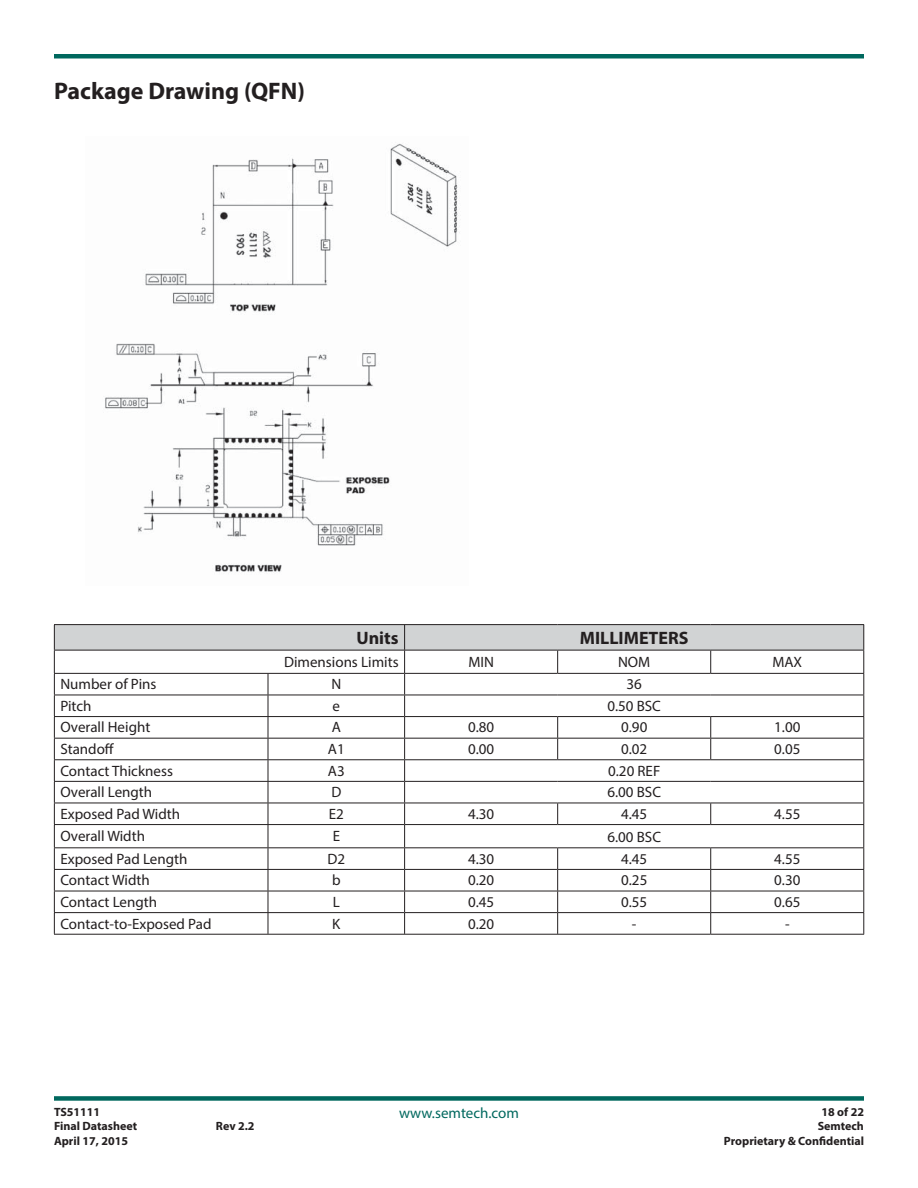
<style>
.page{position:relative;width:918px;height:1188px;background:#fff}
.page>*{position:absolute;margin:0;border:0;box-sizing:border-box;transform-origin:0 0}
.t1{font:700 24px "Myriad Pro";color:#231f20}
.t2{font:700 18px "Myriad Pro";color:#231f20}
.t3{font:15px "Myriad Pro";color:#231f20}
.t4{font:15px "Myriad Pro";color:#00685e}
.t5{font:700 12px/14.4px "Myriad Pro";color:#231f20}
</style>
<div class="page">
<div style="left:54px;top:1096px;width:810px;height:5px;background:#00685e"></div>
<hr style="left:54px;top:54px;width:810px;height:4px;background:#00685e">
<hr style="left:54px;top:934px;width:657px;height:1px;background:#231f20">
<hr style="left:711px;top:934px;width:153px;height:1px;background:#231f20">
<hr style="left:54px;top:624px;width:214px;height:1px;background:#231f20">
<hr style="left:268px;top:624px;width:290px;height:1px;background:#231f20">
<hr style="left:558px;top:624px;width:153px;height:1px;background:#231f20">
<hr style="left:711px;top:624px;width:153px;height:1px;background:#231f20">
<svg style="left:54px;top:625px;width:810px;height:309px"></svg>
<img style="left:105px;top:143px;width:355px;height:429px">
<h1 class="t1" style="left:54px;top:82px;width:253px">Package Drawing (QFN)</h1>
<p class="t2" style="left:356px;top:631px;width:44px">Units</p>
<p class="t2" style="left:580px;top:631px;width:110px">MILLIMETERS</p>
<p class="t3" style="left:284px;top:657px;width:116px">Dimensions Limits</p>
<p class="t3" style="left:468px;top:657px;width:27px">MIN</p>
<p class="t3" style="left:618px;top:657px;width:34px">NOM</p>
<p class="t3" style="left:773px;top:657px;width:31px">MAX</p>
<p class="t3" style="left:60px;top:678px;width:98px">Number of Pins</p>
<p class="t3" style="left:331px;top:678px;width:11px">N</p>
<p class="t3" style="left:627px;top:678px;width:17px">36</p>
<p class="t3" style="left:60px;top:700px;width:33px">Pitch</p>
<p class="t3" style="left:333px;top:700px;width:9px">e</p>
<p class="t3" style="left:607px;top:700px;width:55px">0.50 BSC</p>
<p class="t3" style="left:60px;top:722px;width:91px">Overall Height</p>
<p class="t3" style="left:332px;top:722px;width:11px">A</p>
<p class="t3" style="left:468px;top:722px;width:28px">0.80</p>
<p class="t3" style="left:621px;top:722px;width:28px">0.90</p>
<p class="t3" style="left:774px;top:722px;width:28px">1.00</p>
<p class="t3" style="left:60px;top:743px;width:55px">Standoff</p>
<p class="t3" style="left:328px;top:743px;width:18px">A1</p>
<p class="t3" style="left:468px;top:743px;width:28px">0.00</p>
<p class="t3" style="left:621px;top:743px;width:28px">0.02</p>
<p class="t3" style="left:774px;top:743px;width:28px">0.05</p>
<p class="t3" style="left:60px;top:765px;width:114px">Contact Thickness</p>
<p class="t3" style="left:328px;top:765px;width:18px">A3</p>
<p class="t3" style="left:608px;top:765px;width:54px">0.20 REF</p>
<p class="t3" style="left:60px;top:786px;width:93px">Overall Length</p>
<p class="t3" style="left:331px;top:786px;width:11px">D</p>
<p class="t3" style="left:607px;top:786px;width:55px">6.00 BSC</p>
<p class="t3" style="left:60px;top:808px;width:121px">Exposed Pad Width</p>
<p class="t3" style="left:329px;top:808px;width:17px">E2</p>
<p class="t3" style="left:468px;top:808px;width:28px">4.30</p>
<p class="t3" style="left:621px;top:808px;width:28px">4.45</p>
<p class="t3" style="left:774px;top:808px;width:28px">4.55</p>
<p class="t3" style="left:60px;top:830px;width:86px">Overall Width</p>
<p class="t3" style="left:333px;top:830px;width:9px">E</p>
<p class="t3" style="left:607px;top:831px;width:55px">6.00 BSC</p>
<p class="t3" style="left:60px;top:853px;width:129px">Exposed Pad Length</p>
<p class="t3" style="left:328px;top:853px;width:19px">D2</p>
<p class="t3" style="left:468px;top:853px;width:28px">4.30</p>
<p class="t3" style="left:621px;top:853px;width:28px">4.45</p>
<p class="t3" style="left:774px;top:853px;width:28px">4.55</p>
<p class="t3" style="left:60px;top:874px;width:91px">Contact Width</p>
<p class="t3" style="left:332px;top:874px;width:10px">b</p>
<p class="t3" style="left:468px;top:874px;width:28px">0.20</p>
<p class="t3" style="left:621px;top:874px;width:28px">0.25</p>
<p class="t3" style="left:774px;top:874px;width:28px">0.30</p>
<p class="t3" style="left:60px;top:896px;width:98px">Contact Length</p>
<p class="t3" style="left:333px;top:896px;width:9px">L</p>
<p class="t3" style="left:468px;top:896px;width:28px">0.45</p>
<p class="t3" style="left:621px;top:896px;width:28px">0.55</p>
<p class="t3" style="left:774px;top:896px;width:28px">0.65</p>
<p class="t3" style="left:60px;top:918px;width:153px">Contact-to-Exposed Pad</p>
<p class="t3" style="left:332px;top:918px;width:10px">K</p>
<p class="t3" style="left:468px;top:918px;width:28px">0.20</p>
<p class="t3" style="left:632px;top:918px;width:6px">-</p>
<p class="t3" style="left:785px;top:918px;width:6px">-</p>
<p class="t5" style="left:54px;top:1106px;width:85px">TS51111<br>Final Datasheet</p>
<p class="t5" style="left:54px;top:1135px;width:76px">April 17, 2015</p>
<p class="t5" style="left:216px;top:1120px;width:40px">Rev 2.2</p>
<p class="t4" style="left:399px;top:1107px;width:121px">www.semtech.com</p>
<p class="t5" style="left:724px;top:1106px;width:142px;text-align:right">18 of 22<br>Semtech<br>Proprietary &amp; Confidential</p>
</div>
